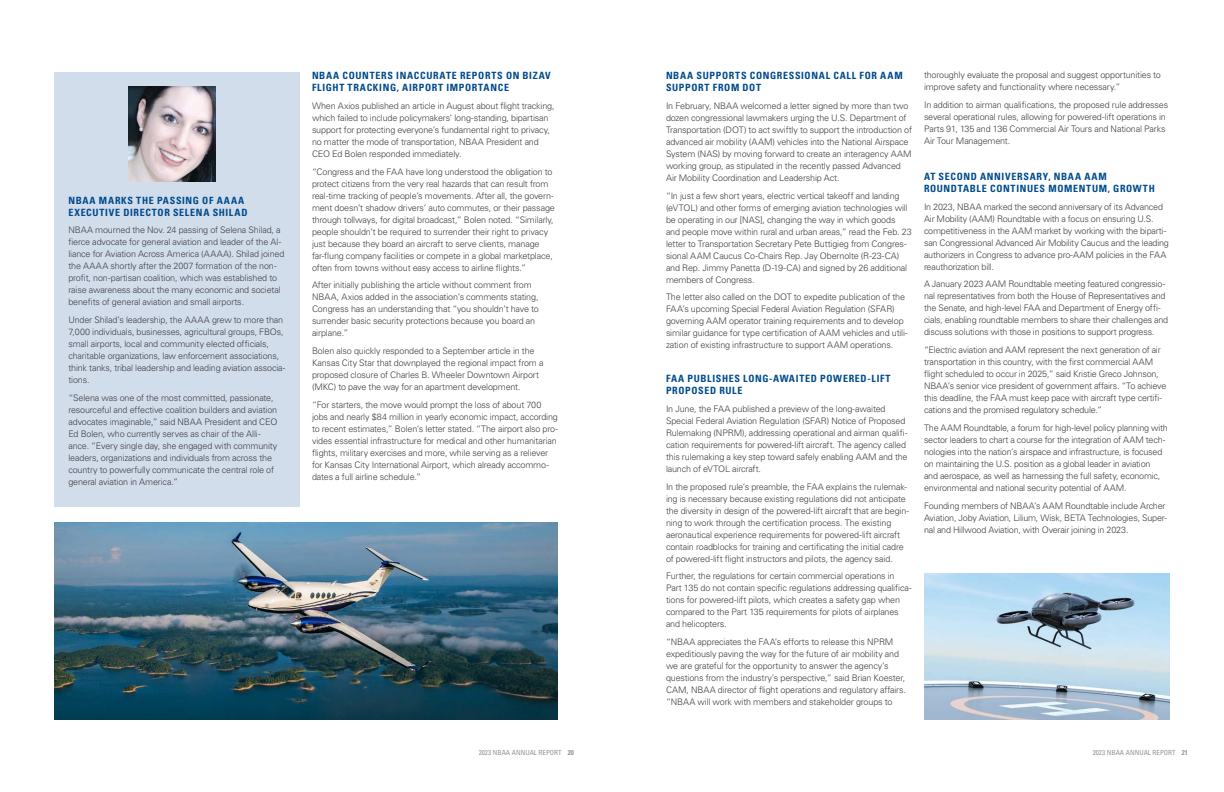
<style>
.page{position:relative;width:1224px;height:792px;background:#fff}
.page>*{position:absolute;margin:0;border:0;box-sizing:border-box;transform-origin:0 0}
.t1{font:700 condensed 10px/12px "Univers LT Std";letter-spacing:.065em;color:#004b8d}
.t2{font:300 9px/12px "Univers LT Std";letter-spacing:-.02em;color:#414042}
.t3{font:condensed 7px "Univers LT Std";color:#939598}
.s1{font-weight:700}
</style>
<div class="page">
<div style="left:54px;top:72px;width:246px;height:435px;background:#d2ddec"></div>
<img style="left:128px;top:86px;width:88px;height:95px">
<img style="left:924px;top:573px;width:246px;height:147px">
<img style="left:54px;top:523px;width:504px;height:197px">
<p class="t1" style="left:68px;top:194px;width:181px">NBAA MARKS THE PASSING OF AAAA<br>EXECUTIVE DIRECTOR SELENA SHILAD</p>
<p class="t2" style="left:68px;top:224px;width:218px">NBAA mourned the Nov. 24 passing of Selena Shilad, a fierce advocate for general aviation and leader of the Al&shy;liance for Aviation Across America (AAAA). Shilad joined the AAAA shortly after the 2007 formation of the non&shy;profit, non-partisan coalition, which was established to raise awareness about the many economic and societal benefits of general aviation and small airports.</p>
<p class="t2" style="left:68px;top:314px;width:219px">Under Shilad’s leadership, the AAAA grew to more than 7,000 individuals, businesses, agricultural groups, FBOs, small airports, local and community elected officials, charitable organizations, law enforcement associations, think tanks, tribal leadership and leading aviation associa&shy;tions.</p>
<p class="t2" style="left:68px;top:392px;width:211px">“Selena was one of the most committed, passionate, resourceful and effective coalition builders and aviation advocates imaginable,” said NBAA President and CEO Ed Bolen, who currently serves as chair of the Alli&shy;ance. “Every single day, she engaged with community leaders, organizations and individuals from across the country to powerfully communicate the central role of general aviation in America.”</p>
<p class="t1" style="left:312px;top:70px;width:240px">NBAA COUNTERS INACCURATE REPORTS ON BIZAV<br>FLIGHT TRACKING, AIRPORT IMPORTANCE</p>
<p class="t2" style="left:312px;top:100px;width:244px">When Axios published an article in August about flight tracking, which failed to include policymakers’ long-standing, bipartisan support for protecting everyone’s fundamental right to privacy, no matter the mode of transportation, NBAA President and CEO Ed Bolen responded immediately.</p>
<p class="t2" style="left:312px;top:166px;width:244px">“Congress and the FAA have long understood the obligation to protect citizens from the very real hazards that can result from real-time tracking of people’s movements. After all, the govern&shy;ment doesn’t shadow drivers’ auto commutes, or their passage through tollways, for digital broadcast,” Bolen noted. “Similarly, people shouldn’t be required to surrender their right to privacy just because they board an aircraft to serve clients, manage far-flung company facilities or compete in a global marketplace, often from towns without easy access to airline flights.”</p>
<p class="t2" style="left:312px;top:279px;width:228px">After initially publishing the article without comment from NBAA, Axios added in the association’s comments stating, Congress has an understanding that “you shouldn’t have to surrender basic security protections because you board an airplane.”</p>
<p class="t2" style="left:312px;top:345px;width:233px">Bolen also quickly responded to a September article in the Kansas City Star that downplayed the regional impact from a proposed closure of Charles B. Wheeler Downtown Airport (MKC) to pave the way for an apartment development.</p>
<p class="t2" style="left:312px;top:399px;width:247px">“For starters, the move would prompt the loss of about 700 jobs and nearly $84 million in yearly economic impact, according to recent estimates,” Bolen’s letter stated. “The airport also pro&shy;vides essential infrastructure for medical and other humanitarian flights, military exercises and more, while serving as a reliever for Kansas City International Airport, which already accommo&shy;dates a full airline schedule.”</p>
<p class="t1" style="left:666px;top:70px;width:238px">NBAA SUPPORTS CONGRESSIONAL CALL FOR AAM<br>SUPPORT FROM DOT</p>
<p class="t2" style="left:666px;top:100px;width:247px">In February, NBAA welcomed a letter signed by more than two dozen congressional lawmakers urging the U.S. Department of Transportation (DOT) to act swiftly to support the introduction of advanced air mobility (AAM) vehicles into the National Airspace System (NAS) by moving forward to create an interagency AAM working group, as stipulated in the recently passed Advanced Air Mobility Coordination and Leadership Act.</p>
<p class="t2" style="left:666px;top:190px;width:247px">“In just a few short years, electric vertical takeoff and landing (eVTOL) and other forms of emerging aviation technologies will be operating in our [NAS], changing the way in which goods and people move within rural and urban areas,” read the Feb. 23 letter to Transportation Secretary Pete Buttigieg from Congres&shy;sional AAM Caucus Co-Chairs Rep. Jay Obernolte (R-23-CA) and Rep. Jimmy Panetta (D-19-CA) and signed by 26 additional members of Congress.</p>
<p class="t2" style="left:666px;top:291px;width:243px">The letter also called on the DOT to expedite publication of the FAA’s upcoming Special Federal Aviation Regulation (SFAR) governing AAM operator training requirements and to develop similar guidance for type certification of AAM vehicles and utili&shy;zation of existing infrastructure to support AAM operations.</p>
<p class="t1" style="left:666px;top:373px;width:226px">FAA PUBLISHES LONG-AWAITED POWERED-LIFT<br>PROPOSED RULE</p>
<p class="t2" style="left:666px;top:403px;width:243px">In June, the FAA published a preview of the long-awaited Special Federal Aviation Regulation (SFAR) Notice of Proposed Rulemaking (NPRM), addressing operational and airman qualifi&shy;cation requirements for powered-lift aircraft. The agency called this rulemaking a key step toward safely enabling AAM and the launch of eVTOL aircraft.</p>
<p class="t2" style="left:666px;top:480px;width:245px">In the proposed rule’s preamble, the FAA explains the rulemak&shy;ing is necessary because existing regulations did not anticipate the diversity in design of the powered-lift aircraft that are begin&shy;ning to work through the certification process. The existing aeronautical experience requirements for powered-lift aircraft contain roadblocks for training and certificating the initial cadre of powered-lift flight instructors and pilots, the agency said.</p>
<p class="t2" style="left:666px;top:570px;width:247px">Further, the regulations for certain commercial operations in Part 135 do not contain specific regulations addressing qualifica&shy;tions for powered-lift pilots, which creates a safety gap when compared to the Part 135 requirements for pilots of airplanes and helicopters.</p>
<p class="t2" style="left:666px;top:636px;width:241px">“NBAA appreciates the FAA’s efforts to release this NPRM expeditiously paving the way for the future of air mobility and we are grateful for the opportunity to answer the agency’s questions from the industry’s perspective,” said Brian Koester, CAM, NBAA director of flight operations and regulatory affairs. “NBAA will work with members and stakeholder groups to</p>
<p class="t2" style="left:924px;top:69px;width:238px">thoroughly evaluate the proposal and suggest opportunities to improve safety and functionality where necessary.”</p>
<p class="t2" style="left:924px;top:99px;width:246px">In addition to airman qualifications, the proposed rule addresses several operational rules, allowing for powered-lift operations in Parts 91, 135 and 136 Commercial Air Tours and National Parks Air Tour Management.</p>
<p class="t1" style="left:924px;top:170px;width:232px">AT SECOND ANNIVERSARY, NBAA AAM<br>ROUNDTABLE CONTINUES MOMENTUM, GROWTH</p>
<p class="t2" style="left:924px;top:200px;width:246px">In 2023, NBAA marked the second anniversary of its Advanced Air Mobility (AAM) Roundtable with a focus on ensuring U.S. competitiveness in the AAM market by working with the biparti&shy;san Congressional Advanced Air Mobility Caucus and the leading authorizers in Congress to advance pro-AAM policies in the FAA reauthorization bill.</p>
<p class="t2" style="left:924px;top:278px;width:246px">A January 2023 AAM Roundtable meeting featured congressio&shy;nal representatives from both the House of Representatives and the Senate, and high-level FAA and Department of Energy offi&shy;cials, enabling roundtable members to share their challenges and discuss solutions with those in positions to support progress.</p>
<p class="t2" style="left:924px;top:344px;width:244px">“Electric aviation and AAM represent the next generation of air transportation in this country, with the first commercial AAM flight scheduled to occur in 2025,” said Kristie Greco Johnson, NBAA’s senior vice president of government affairs. “To achieve this deadline, the FAA must keep pace with aircraft type certifi&shy;cations and the promised regulatory schedule.”</p>
<p class="t2" style="left:924px;top:422px;width:245px">The AAM Roundtable, a forum for high-level policy planning with sector leaders to chart a course for the integration of AAM tech&shy;nologies into the nation’s airspace and infrastructure, is focused on maintaining the U.S. position as a global leader in aviation<br>and aerospace, as well as harnessing the full safety, economic, environmental and national security potential of AAM.</p>
<p class="t2" style="left:924px;top:499px;width:244px">Founding members of NBAA’s AAM Roundtable include Archer<br>Aviation, Joby Aviation, Lilium, Wisk, BETA Technologies, Super&shy;nal and Hillwood Aviation, with Overair joining in 2023.</p>
<p class="t3" style="left:479px;top:749px;width:97px">2023 NBAA ANNUAL REPORT <span class="s1">20</span></p>
<p class="t3" style="left:1093px;top:749px;width:97px">2023 NBAA ANNUAL REPORT <span class="s1">21</span></p>
</div>
